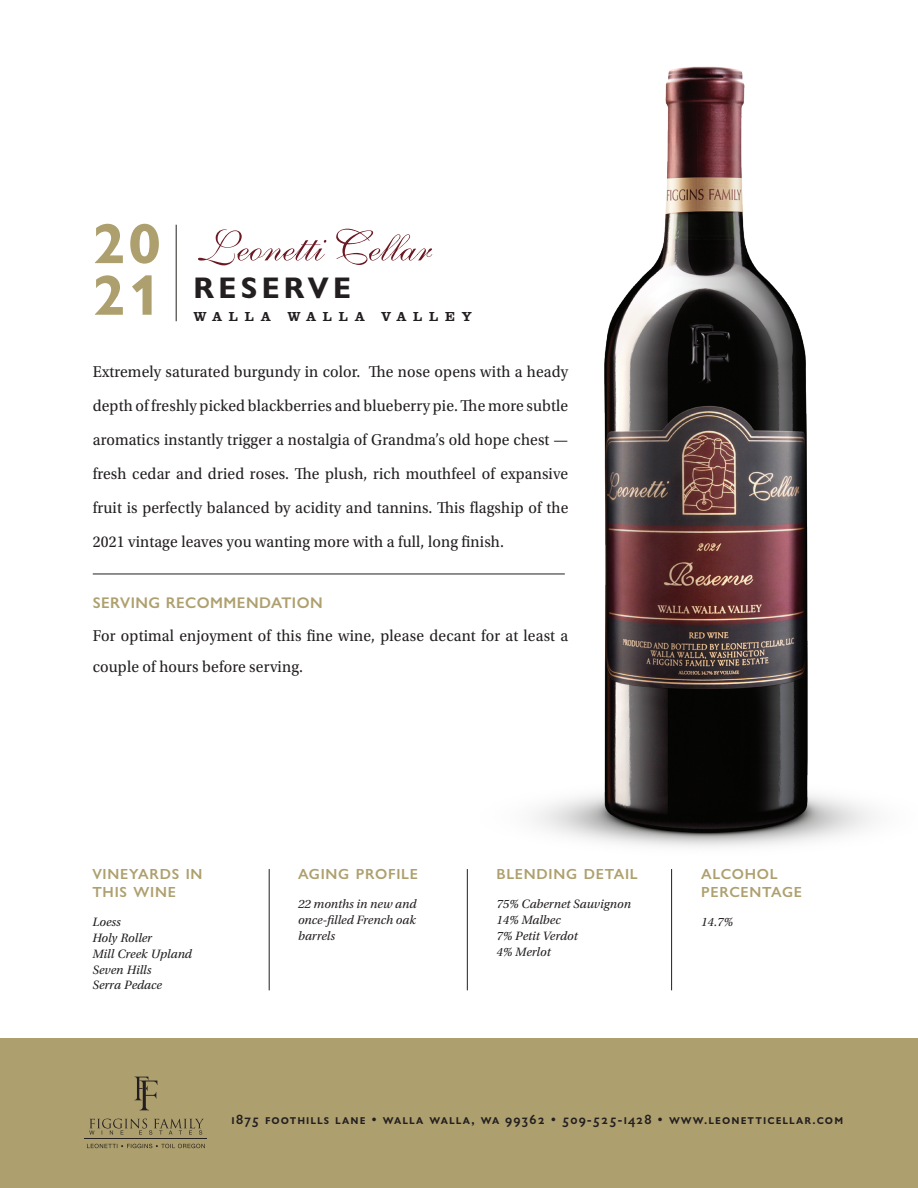
<style>
.page{position:relative;width:918px;height:1188px;background:#fff}
.page>*{position:absolute;margin:0;border:0;box-sizing:border-box;transform-origin:0 0}
.t1{font:700 57px/51.6px "Gill Sans Nova";color:#aea06e}
.wine_vineyard_origination{font:700 30px "Gill Sans Nova";letter-spacing:.14em;color:#231f20}
.Description{font:16.5px/34.2px "Utopia Std";letter-spacing:.01em;color:#231f20;text-align:justify;scale:.95 1}
.new_description{font:16.5px/31.2px "Utopia Std";letter-spacing:.01em;color:#231f20;scale:.95 1}
.subhead{font:600 15.6px "Gill Sans Nova";letter-spacing:.03em;color:#aea06e}
.blending{font:600 14.7px/18px "Gill Sans Nova";letter-spacing:.05em;color:#aea06e}
.t2{font:600 13.5px "Gill Sans Nova";letter-spacing:.08em;color:#231f20}
.t3{font:500 13.5px "Clarendon URW";letter-spacing:.5em;color:#231f20}
.body{font:italic 12.75px/15.8px "Utopia Std";color:#231f20}
.blending-2{font:italic 12.75px "Utopia Std";color:#231f20}
</style>
<div class="page">
<img style="left:447px;top:66px;width:428px;height:804px">
<div style="left:0;top:1038px;width:918px;height:150px;background:#aea06e"></div>
<svg style="left:89px;top:1119px;width:115px;height:16px"></svg>
<svg style="left:87px;top:1144px;width:118px;height:4px"></svg>
<hr style="left:85px;top:1139px;width:122px;height:1px;background:#231f20">
<svg style="left:134px;top:1077px;width:23px;height:33px"></svg>
<hr style="left:671px;top:869px;width:1px;height:121px;background:#231f20">
<hr style="left:467px;top:869px;width:1px;height:121px;background:#231f20">
<hr style="left:269px;top:869px;width:1px;height:121px;background:#231f20">
<hr style="left:93px;top:574px;width:472px;height:1px;background:#231f20">
<hr style="left:176px;top:225px;width:1px;height:96px;background:#231f20">
<svg style="left:198px;top:229px;width:234px;height:36px"></svg>
<p class="t1" style="left:93px;top:218px;width:69px">20<br>21</p>
<p class="wine_vineyard_origination" style="left:194px;top:269px;width:159px">RESERVE</p>
<p class="t3" style="left:194px;top:306px;width:79px">WALLA</p>
<p class="t3" style="left:288px;top:306px;width:79px">WALLA</p>
<p class="t3" style="left:382px;top:306px;width:91px">VALLEY</p>
<p class="Description" style="left:93px;top:354px;width:502px">Extremely saturated burgundy in color. The nose opens with a heady depth of freshly picked blackberries and blueberry pie. The more subtle aromatics instantly trigger a nostalgia of Grandma’s old hope chest — fresh cedar and dried roses. The plush, rich mouthfeel of expansive fruit is perfectly balanced by acidity and tannins. This flagship of the 2021 vintage leaves you wanting more with a full, long finish.</p>
<p class="subhead" style="left:93px;top:593px;width:231px">SERVING RECOMMENDATION</p>
<p class="new_description" style="left:93px;top:620px;width:502px">For optimal enjoyment of this fine wine, please decant for at least a couple of hours before serving.</p>
<p class="blending" style="left:92px;top:865px;width:112px">VINEYARDS IN<br>THIS WINE</p>
<p class="blending-2" style="left:92px;top:915px;width:30px">Loess</p>
<p class="blending-2" style="left:92px;top:931px;width:61px">Holy Roller</p>
<p class="blending-2" style="left:92px;top:947px;width:101px">Mill Creek Upland</p>
<p class="blending-2" style="left:92px;top:963px;width:60px">Seven Hills</p>
<p class="blending-2" style="left:92px;top:978px;width:71px">Serra Pedace</p>
<p class="blending" style="left:298px;top:865px;width:121px">AGING PROFILE</p>
<p class="body" style="left:298px;top:897px;width:120px">22 months in new and</p>
<p class="body" style="left:298px;top:912px;width:119px">once-filled French oak barrels</p>
<p class="blending" style="left:496px;top:865px;width:143px">BLENDING DETAIL</p>
<p class="body" style="left:496px;top:897px;width:136px">75% Cabernet Sauvignon</p>
<p class="body" style="left:496px;top:912px;width:66px">14% Malbec</p>
<p class="body" style="left:496px;top:928px;width:83px">7% Petit Verdot</p>
<p class="body" style="left:496px;top:944px;width:56px">4% Merlot</p>
<p class="blending" style="left:701px;top:865px;width:102px">ALCOHOL<br>PERCENTAGE</p>
<p class="body" style="left:701px;top:915px;width:33px">14.7%</p>
<p class="t2" style="left:232px;top:1111px;width:613px">ı875 foothills lane • walla walla, wa 99362 • 509-525-ı428 • www.leonetticellar.com</p>
</div>
